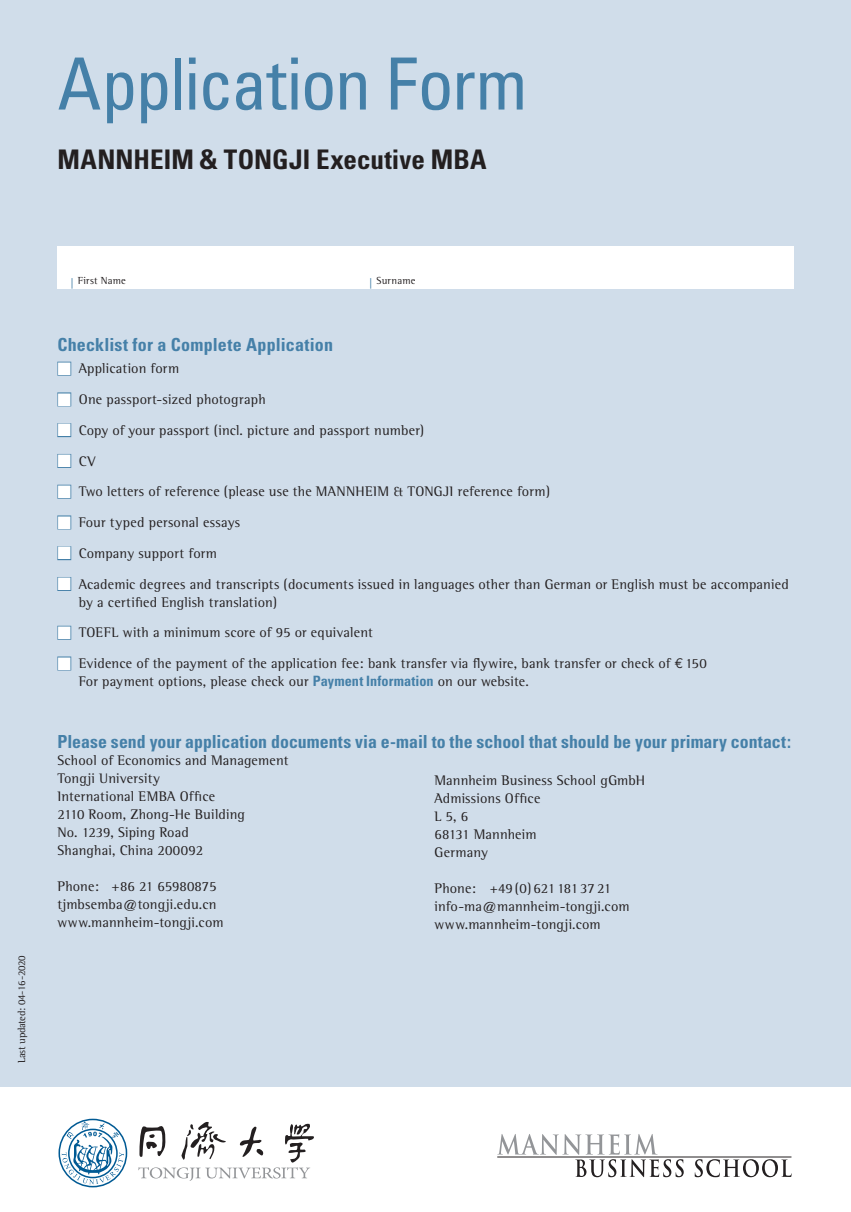
<style>
.page{position:relative;width:851px;height:1212px;background:#fff}
.page>*{position:absolute;margin:0;border:0;box-sizing:border-box;transform-origin:0 0}
.t1{font:condensed 72px "Univers LT Std";letter-spacing:-.025em;color:#4580a8}
.t2{font:700 condensed 27px "Univers LT Std";letter-spacing:.005em;color:#231f20}
.t3{font:700 condensed 18px "Univers";color:#4580a8}
.t4{font:700 condensed 18px "Univers LT Std";letter-spacing:.01em;color:#4580a8}
.t5{font:14.25px/18px "Rotis Semi Serif";letter-spacing:.01em;color:#231f20}
.t6{font:14.25px/18px "AT Rotis Semi Serif";letter-spacing:.015em;color:#231f20}
.t7{font:10.5px "Agfa Rotis Semi Serif";letter-spacing:-.03em;color:#231f20}
.t8{font:10.5px "Rotis Semi Serif";letter-spacing:.025em;color:#231f20}
.s1{font-size:12px;color:#4580a8}
.s2{color:#fff}
.s3{font-family:"Euro Mono"}
.s4{font-family:"Univers";font-weight:700;font-stretch:condensed;color:#4580a8}
</style>
<div class="page">
<div style="left:0;top:0;width:850px;height:1086px;background:#d0ddea"></div>
<hr style="left:497px;top:1156px;width:294px;height:1px;background:#231f20">
<svg style="left:694px;top:1159px;width:97px;height:18px"></svg>
<svg style="left:497px;top:1134px;width:186px;height:43px"></svg>
<div style="left:57px;top:246px;width:736px;height:43px;background:#fff"></div>
<div style="left:57px;top:362px;width:14px;height:14px;border:2px solid #4580a8"></div>
<div style="left:57px;top:392px;width:14px;height:14px;border:2px solid #4580a8"></div>
<div style="left:57px;top:423px;width:14px;height:14px;border:2px solid #4580a8"></div>
<div style="left:57px;top:454px;width:14px;height:14px;border:2px solid #4580a8"></div>
<div style="left:57px;top:485px;width:14px;height:14px;border:2px solid #4580a8"></div>
<div style="left:57px;top:515px;width:14px;height:14px;border:2px solid #4580a8"></div>
<div style="left:57px;top:546px;width:14px;height:14px;border:2px solid #4580a8"></div>
<div style="left:57px;top:577px;width:14px;height:14px;border:2px solid #4580a8"></div>
<div style="left:57px;top:626px;width:14px;height:14px;border:2px solid #4580a8"></div>
<div style="left:57px;top:656px;width:14px;height:14px;border:2px solid #4580a8"></div>
<svg style="left:138px;top:1122px;width:176px;height:59px"></svg>
<svg style="left:58px;top:1119px;width:69px;height:68px"></svg>
<h1 class="t1" style="left:57px;top:38px;width:471px">Application Form</h1>
<h2 class="t2" style="left:57px;top:143px;width:430px">MANNHEIM &amp; TONGJI Executive MBA</h2>
<p class="t7" style="left:15px;top:1063px;width:109px;rotate:-90deg">Last updated: 04-16-2020</p>
<p class="t8" style="left:70px;top:274px;width:57px"><span class="s1">|</span> First Name</p>
<p class="t8" style="left:369px;top:274px;width:48px"><span class="s1">|</span> Surname</p>
<p class="t4" style="left:57px;top:334px;width:277px">Checklist for a Complete Application</p>
<p class="t5" style="left:57px;top:359px;width:123px"><span class="s2">■</span> Application form</p>
<p class="t5" style="left:57px;top:390px;width:210px"><span class="s2">■</span> One passport-sized photograph</p>
<p class="t5" style="left:57px;top:421px;width:368px"><span class="s2">■</span> Copy of your passport (incl. picture and passport number)</p>
<p class="t5" style="left:57px;top:452px;width:40px"><span class="s2">■</span> CV</p>
<p class="t5" style="left:57px;top:483px;width:494px"><span class="s2">■</span> Two letters of reference (please use the MANNHEIM &amp; TONGJI reference form)</p>
<p class="t5" style="left:57px;top:513px;width:184px"><span class="s2">■</span> Four typed personal essays</p>
<p class="t5" style="left:57px;top:544px;width:161px"><span class="s2">■</span> Company support form</p>
<p class="t6" style="left:79px;top:575px;width:711px;text-indent:-21px"><span class="s2">■</span> Academic degrees and transcripts (documents issued in languages other than German or English must be accompanied by a certified English translation)</p>
<p class="t5" style="left:57px;top:624px;width:317px"><span class="s2">■</span> TOEFL with a minimum score of 95 or equivalent</p>
<p class="t5" style="left:79px;top:654px;width:629px;text-indent:-21px"><span class="s2">■</span> Evidence of the payment of the application fee: bank transfer via flywire, bank transfer or check of <span class="s3">€</span> 150<br>For payment options, please check our <span class="s4">Payment Information</span> on our website.</p>
<p class="t3" style="left:57px;top:730px;width:735px">Please send your application documents via e-mail to the school that should be your primary contact:</p>
<p class="t5" style="left:434px;top:771px;width:212px">Mannheim Business School gGmbH<br>Admissions Office<br>L 5, 6<br>68131 Mannheim<br>Germany</p>
<p class="t5" style="left:434px;top:879px;width:196px">Phone: +49 (0) 621 181 37 21 info-ma@mannheim-tongji.com www.mannheim-tongji.com</p>
<p class="t5" style="left:57px;top:752px;width:233px">School of Economics and Management<br>Tongji University<br>International EMBA Office<br>2110 Room, Zhong-He Building<br>No. 1239, Siping Road<br>Shanghai, China 200092</p>
<p class="t5" style="left:57px;top:878px;width:167px">Phone: +86 21 65980875 tjmbsemba@tongji.edu.cn www.mannheim-tongji.com</p>
</div>
